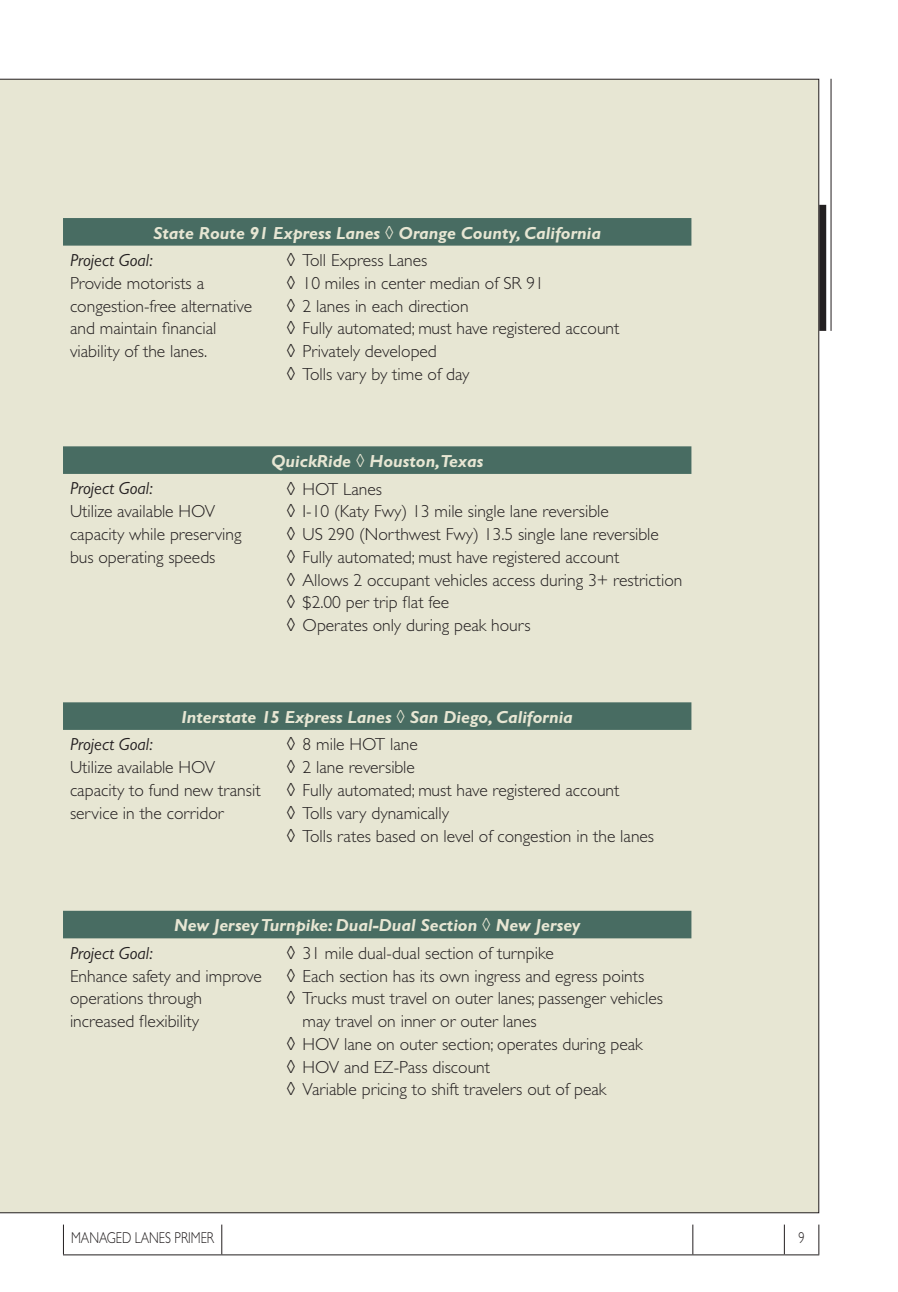
<style>
.page{position:relative;width:898px;height:1292px;background:#fff}
.page>*{position:absolute;margin:0;border:0;box-sizing:border-box;transform-origin:0 0}
.t1{font:300 17.5px/22.8px "Gill Sans";color:#231f20}
.t2{font:italic 700 17.5px "Gill Sans";color:#e7e6d3}
.t3{font:italic 17.5px "Gill Sans";color:#231f20}
.t4{font:300 15.75px "Gill Sans";color:#231f20;scale:.8 1}
</style>
<div class="page">
<div style="left:0;top:79px;width:819px;height:1134px;background:#e7e6d3"></div>
<div style="left:819px;top:205px;width:7px;height:126px;background:#231f20"></div>
<hr style="left:830px;top:79px;width:1px;height:252px;background:#231f20">
<hr style="left:63px;top:1224px;width:1px;height:30px;background:#231f20">
<hr style="left:221px;top:1224px;width:1px;height:30px;background:#231f20">
<hr style="left:692px;top:1224px;width:1px;height:30px;background:#231f20">
<hr style="left:784px;top:1224px;width:1px;height:30px;background:#231f20">
<hr style="left:818px;top:1224px;width:1px;height:30px;background:#231f20">
<hr style="left:63px;top:1254px;width:159px;height:1px;background:#231f20">
<hr style="left:222px;top:1254px;width:471px;height:1px;background:#231f20">
<hr style="left:693px;top:1254px;width:91px;height:1px;background:#231f20">
<hr style="left:784px;top:1254px;width:35px;height:1px;background:#231f20">
<svg style="left:63px;top:218px;width:628px;height:720px;background:#ced3c1"></svg>
<p class="t2" style="left:153px;top:223px;width:449px">State Route 91 Express Lanes ◊ Orange County, California</p>
<p class="t3" style="left:70px;top:250px;width:85px">Project Goal:</p>
<p class="t1" style="left:70px;top:272px;width:184px">Provide motorists a congestion-free alternative and maintain financial viability of the lanes.</p>
<p class="t1" style="left:287px;top:249px;width:334px">◊ Toll Express Lanes<br>◊ 10 miles in center median of SR 91<br>◊ 2 lanes in each direction<br>◊ Fully automated; must have registered account ◊ Privately developed<br>◊ Tolls vary by time of day</p>
<p class="t3" style="left:70px;top:478px;width:85px">Project Goal:</p>
<p class="t1" style="left:70px;top:500px;width:173px">Utilize available HOV capacity while preserving bus operating speeds</p>
<p class="t2" style="left:271px;top:451px;width:214px">QuickRide ◊ Houston,Texas</p>
<p class="t1" style="left:287px;top:477px;width:397px">◊ HOT Lanes<br>◊ I-10 (Katy Fwy) 13 mile single lane reversible<br>◊ US 290 (Northwest Fwy) 13.5 single lane reversible<br>◊ Fully automated; must have registered account<br>◊ Allows 2 occupant vehicles access during 3+ restriction ◊ $2.00 per trip flat fee<br>◊ Operates only during peak hours</p>
<p class="t2" style="left:181px;top:707px;width:393px">Interstate 15 Express Lanes ◊ San Diego, California</p>
<p class="t3" style="left:70px;top:734px;width:85px">Project Goal:</p>
<p class="t1" style="left:70px;top:756px;width:192px">Utilize available HOV capacity to fund new transit service in the corridor</p>
<p class="t1" style="left:287px;top:733px;width:369px">◊ 8 mile HOT lane<br>◊ 2 lane reversible<br>◊ Fully automated; must have registered account<br>◊ Tolls vary dynamically<br>◊ Tolls rates based on level of congestion in the lanes</p>
<p class="t2" style="left:174px;top:915px;width:408px">New Jersey Turnpike: Dual-Dual Section ◊ New Jersey</p>
<p class="t3" style="left:70px;top:943px;width:85px">Project Goal:</p>
<p class="t1" style="left:70px;top:964px;width:193px">Enhance safety and improve operations through increased flexibility</p>
<p class="t1" style="left:287px;top:942px;width:268px">◊ 31 mile dual-dual section of turnpike</p>
<p class="t1" style="left:287px;top:964px;width:359px">◊ Each section has its own ingress and egress points</p>
<p class="t1" style="left:287px;top:987px;width:378px">◊ Trucks must travel on outer lanes; passenger vehicles</p>
<p class="t1" style="left:303px;top:1010px;width:236px">may travel on inner or outer lanes</p>
<p class="t1" style="left:287px;top:1033px;width:357px">◊ HOV lane on outer section; operates during peak</p>
<p class="t1" style="left:287px;top:1055px;width:205px">◊ HOV and EZ-Pass discount</p>
<p class="t1" style="left:287px;top:1078px;width:321px">◊ Variable pricing to shift travelers out of peak</p>
<p class="t4" style="left:71px;top:1229px;width:180px">MANAGED LANES PRIMER</p>
<p class="t4" style="left:798px;top:1229px;width:9px">9</p>
</div>
